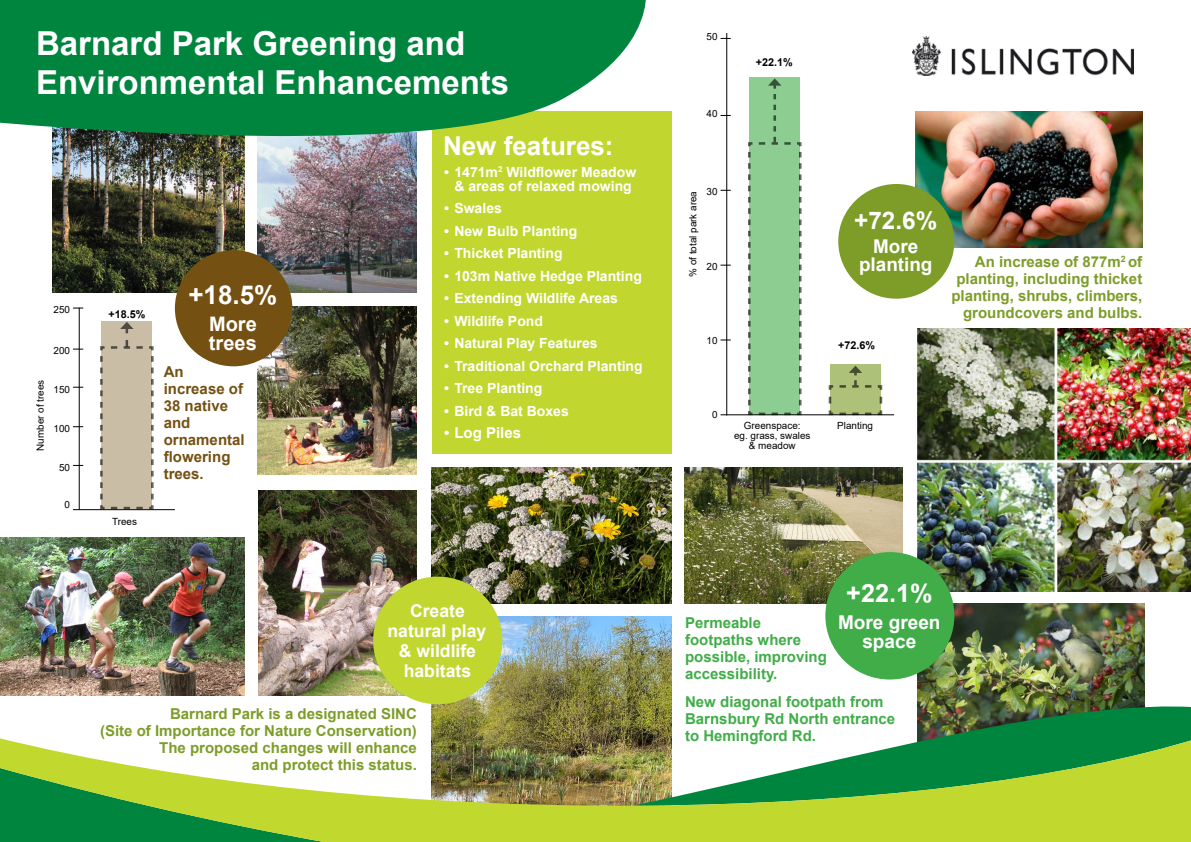
<style>
.page{position:relative;width:1191px;height:842px;background:#fff}
.page>*{position:absolute;margin:0;border:0;box-sizing:border-box;transform-origin:0 0}
.t1{font:700 33px/39.6px "Arial";color:#fff}
.t2{font:700 26px "Arial";color:#fff}
.t3{font:700 25.2px "Arial";color:#fff}
.t4{font:700 24.3px "Arial";color:#fff}
.t5{font:700 20px/19px "Arial";color:#fff}
.t6{font:700 19px/19px "Arial";color:#fff;text-align:center}
.t7{font:700 18.9px/18px "Arial";color:#fff;text-align:center}
.t8{font:700 17.6px/19.8px "Arial";color:#fff;text-align:center}
.t9{font:700 15px/17px "Arial";color:#7d9d28;text-align:right}
.t10{font:700 15px/17px "Arial";color:#41ad49}
.t11{font:700 15px/17px "Arial";color:#745113}
.t12{font:700 15px "Arial";color:#fff}
.t13{font:700 14px/14px "Arial";color:#fff;text-align:center}
.t14{font:700 10.8px "Arial";color:#000}
.t15{font:9.9px/10px "Arial";color:#000;text-align:center}
</style>
<div class="page">
<img style="left:52px;top:159px;width:192px;height:133px">
<img style="left:257px;top:159px;width:160px;height:133px">
<div style="left:432px;top:112px;width:239px;height:342px;background:#c1d72f"></div>
<svg style="left:0;top:0;width:672px;height:159px;fill:#00853f"></svg>
<img style="left:915px;top:112px;width:227px;height:135px">
<img style="left:918px;top:604px;width:227px;height:102px">
<img style="left:432px;top:617px;width:239px;height:120px">
<img style="left:258px;top:490px;width:159px;height:205px">
<img style="left:257px;top:306px;width:160px;height:168px">
<img style="left:432px;top:468px;width:239px;height:136px">
<img style="left:685px;top:468px;width:217px;height:136px">
<img style="left:918px;top:329px;width:273px;height:262px">
<img style="left:0;top:538px;width:244px;height:157px">
<hr style="left:73px;top:509px;width:102px;height:1px;background:#000">
<hr style="left:79px;top:308px;width:1px;height:202px;background:#000">
<svg style="left:99px;top:322px;width:56px;height:188px;background:#c5b9a5"></svg>
<div style="left:830px;top:364px;width:51px;height:50px;background:#adc178"></div>
<hr style="left:720px;top:414px;width:174px;height:1px;background:#000">
<hr style="left:726px;top:33px;width:1px;height:382px;background:#000">
<svg style="left:747px;top:78px;width:55px;height:338px;background:#8fc993"></svg>
<svg style="left:827px;top:366px;width:56px;height:50px"></svg>
<div style="left:175px;top:250px;width:117px;height:116px;background:#745113;border-radius:50%"></div>
<div style="left:838px;top:184px;width:116px;height:115px;background:#7d9d28;border-radius:50%"></div>
<div style="left:373px;top:577px;width:129px;height:127px;background:#c1d72f;border-radius:50%"></div>
<div style="left:825px;top:552px;width:129px;height:127px;background:#41ad49;border-radius:50%"></div>
<img style="left:912px;top:36px;width:221px;height:39px">
<img style="left:633px;top:706px;width:558px;height:31px">
<svg style="left:0;top:737px;width:1191px;height:105px"></svg>
<h1 class="t1" style="left:36px;top:24px;width:475px">Barnard Park Greening and<br>Environmental Enhancements</h1>
<p class="t15" style="left:53px;top:304px;width:18px">250</p>
<p class="t15" style="left:53px;top:345px;width:18px">200</p>
<p class="t15" style="left:35px;top:451px;width:72px;rotate:-90deg">Number of trees</p>
<p class="t15" style="left:53px;top:384px;width:18px">150</p>
<p class="t15" style="left:53px;top:423px;width:18px">100</p>
<p class="t15" style="left:59px;top:462px;width:13px">50</p>
<p class="t15" style="left:64px;top:499px;width:7px">0</p>
<p class="t14" style="left:108px;top:306px;width:38px">+18.5%</p>
<p class="t15" style="left:112px;top:516px;width:26px">Trees</p>
<h2 class="t2" style="left:188px;top:277px;width:90px">+18.5%</h2>
<h3 class="t5" style="left:209px;top:315px;width:49px">More trees</h3>
<p class="t11" style="left:164px;top:364px;width:82px">An increase of<br>38 native and ornamental flowering trees.</p>
<h2 class="t2" style="left:443px;top:127px;width:172px">New features:</h2>
<p class="t13" style="left:444px;top:165px;width:194px">• 1471m<sup>2</sup> Wildflower Meadow &amp; areas of relaxed mowing</p>
<p class="t13" style="left:444px;top:201px;width:59px">• Swales</p>
<p class="t13" style="left:444px;top:224px;width:135px">• New Bulb Planting</p>
<p class="t13" style="left:444px;top:246px;width:120px">• Thicket Planting</p>
<p class="t13" style="left:444px;top:269px;width:199px">• 103m Native Hedge Planting</p>
<p class="t13" style="left:444px;top:291px;width:175px">• Extending Wildlife Areas</p>
<p class="t13" style="left:444px;top:314px;width:100px">• Wildlife Pond</p>
<p class="t13" style="left:444px;top:336px;width:155px">• Natural Play Features</p>
<p class="t13" style="left:444px;top:359px;width:200px">• Traditional Orchard Planting</p>
<p class="t13" style="left:444px;top:381px;width:100px">• Tree Planting</p>
<p class="t13" style="left:444px;top:404px;width:126px">• Bird &amp; Bat Boxes</p>
<p class="t12" style="left:444px;top:422px;width:78px">• Log Piles</p>
<p class="t8" style="left:387px;top:601px;width:100px">Create natural play &amp; wildlife habitats</p>
<p class="t9" style="left:100px;top:706px;width:318px">Barnard Park is a designated SINC<br>(Site of Importance for Nature Conservation)<br>The proposed changes will enhance<br>and protect this status.</p>
<p class="t15" style="left:706px;top:32px;width:13px">50</p>
<p class="t15" style="left:706px;top:109px;width:13px">40</p>
<p class="t14" style="left:756px;top:55px;width:38px">+22.1%</p>
<p class="t15" style="left:688px;top:277px;width:87px;rotate:-90deg">% of total park area</p>
<p class="t15" style="left:706px;top:186px;width:13px">30</p>
<p class="t15" style="left:706px;top:262px;width:13px">20</p>
<p class="t15" style="left:706px;top:336px;width:13px">10</p>
<h3 class="t4" style="left:854px;top:204px;width:85px">+72.6%</h3>
<h3 class="t7" style="left:859px;top:238px;width:75px">More planting</h3>
<p class="t14" style="left:838px;top:338px;width:38px">+72.6%</p>
<p class="t9" style="left:951px;top:253px;width:192px">An increase of 877m<sup>2</sup> of planting, including thicket planting, shrubs, climbers, groundcovers and bulbs.</p>
<p class="t15" style="left:712px;top:409px;width:7px">0</p>
<p class="t15" style="left:734px;top:420px;width:78px">Greenspace:<br>eg. grass, swales &amp; meadow</p>
<p class="t15" style="left:837px;top:420px;width:37px">Planting</p>
<h3 class="t3" style="left:846px;top:575px;width:88px">+22.1%</h3>
<h3 class="t6" style="left:838px;top:613px;width:104px">More green space</h3>
<p class="t10" style="left:685px;top:614px;width:143px">Permeable footpaths where possible, improving accessibility.</p>
<p class="t10" style="left:685px;top:693px;width:212px">New diagonal footpath from<br>Barnsbury Rd North entrance to Hemingford Rd.</p>
</div>
